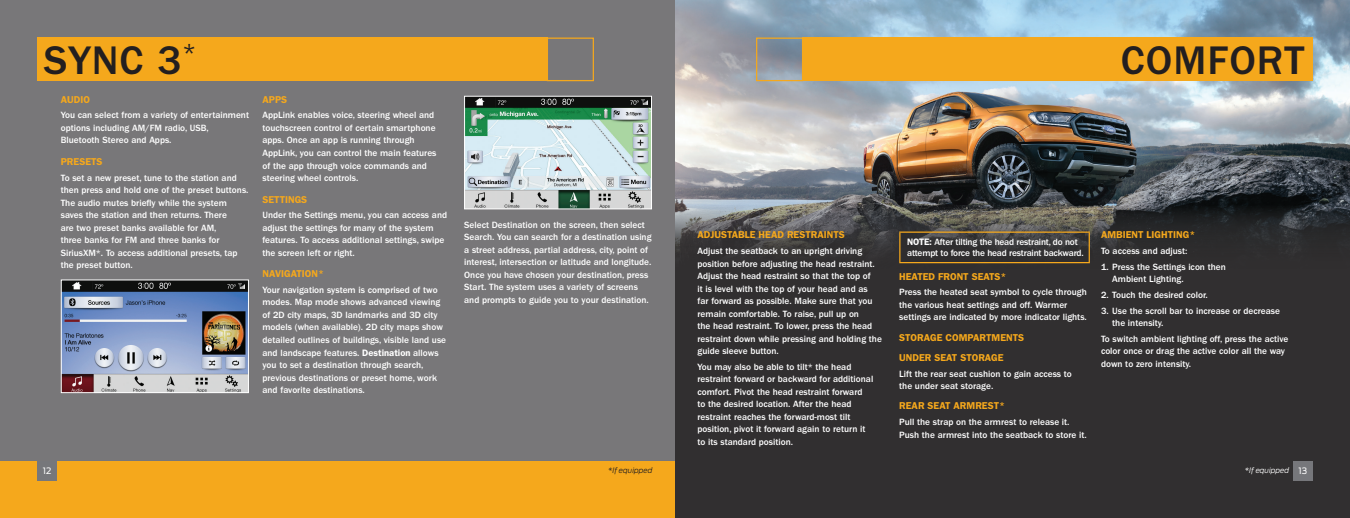
<style>
.page{position:relative;width:1350px;height:518px;background:#fff}
.page>*{position:absolute;margin:0;border:0;box-sizing:border-box;transform-origin:0 0}
.Headers{font:500 41.25px "ITC Franklin Gothic Std";letter-spacing:.025em;color:#231f20}
.Headline{font:600 10px "ITC Franklin Gothic Std";color:#f5a81c}
.Body{font:600 10px "ITC Franklin Gothic Std";color:#f5a81c}
.Body-2{font:500 9.38px/12.5px "ITC Franklin Gothic Std";color:#fff}
.Body_Numbers{font:500 9.38px/12.5px "ITC Franklin Gothic Std";color:#fff}
.IP_Note{font:500 9.38px/10.6px "ITC Franklin Gothic Std";letter-spacing:-.02em;color:#fff}
.t1{font:8.75px "Ford Antenna";color:#fff}
.t2{font:italic 300 7.5px "Ford Antenna";color:#231f20}
.t3{font:italic 300 7.5px "Ford Antenna";color:#fff}
.s1{font-weight:600}
</style>
<div class="page">
<div style="left:675px;top:159px;width:675px;height:359px;background:#312f30"></div>
<img style="left:675px;top:0;width:675px;height:264px">
<div style="left:0;top:0;width:675px;height:518px;background:#787779"></div>
<div style="left:0;top:461px;width:675px;height:57px;background:#f5a81c"></div>
<div style="left:38px;top:461px;width:19px;height:19px;background:#76777b"></div>
<div style="left:1293px;top:461px;width:19px;height:19px;background:#76777b"></div>
<div style="left:38px;top:38px;width:510px;height:43px;background:#f5a81c"></div>
<div style="left:802px;top:38px;width:510px;height:43px;background:#f5a81c"></div>
<hr style="left:899px;top:231px;width:191px;height:2px;background:#f5a81c">
<hr style="left:899px;top:233px;width:2px;height:29px;background:#f5a81c">
<svg style="left:1089px;top:233px;width:1px;height:29px"></svg>
<hr style="left:899px;top:262px;width:191px;height:1px;background:#f5a81c">
<div style="left:756px;top:38px;width:47px;height:43px;border:1px solid #f5a81c"></div>
<div style="left:547px;top:38px;width:47px;height:43px;border:1px solid #f5a81c"></div>
<svg style="left:464px;top:96px;width:188px;height:113px;background:#a7bcb8"></svg>
<svg style="left:61px;top:279px;width:188px;height:114px;background:#858fa6"></svg>
<p class="Headers" style="left:44px;top:37px;width:154px">SYNC 3<sup>*</sup></p>
<p class="Headline" style="left:61px;top:93px;width:31px">AUDIO</p>
<p class="Body-2" style="left:61px;top:109px;width:190px">You can select from a variety of entertainment options including AM/FM radio, USB,<br>Bluetooth Stereo and Apps.</p>
<p class="Headline" style="left:61px;top:156px;width:43px">PRESETS</p>
<p class="Body-2" style="left:61px;top:171px;width:189px">To set a new preset, tune to the station and then press and hold one of the preset buttons.<br>The audio mutes briefly while the system saves the station and then returns. There<br>are two preset banks available for AM,<br>three banks for FM and three banks for SiriusXM*. To access additional presets, tap the preset button.</p>
<p class="Headline" style="left:262px;top:93px;width:26px">APPS</p>
<p class="Body-2" style="left:262px;top:109px;width:176px">AppLink enables voice, steering wheel and touchscreen control of certain smartphone apps. Once an app is running through AppLink, you can control the main features of the app through voice commands and steering wheel controls.</p>
<p class="Headline" style="left:262px;top:193px;width:46px">SETTINGS</p>
<p class="Body-2" style="left:262px;top:209px;width:186px">Under the Settings menu, you can access and adjust the settings for many of the system features. To access additional settings, swipe the screen left or right.</p>
<p class="Headline" style="left:262px;top:268px;width:63px">NAVIGATION*</p>
<p class="Body-2" style="left:262px;top:283px;width:185px">Your navigation system is comprised of two modes. Map mode shows advanced viewing of 2D city maps, 3D landmarks and 3D city models (when available). 2D city maps show detailed outlines of buildings, visible land use and landscape features. <span class="s1">Destination</span> allows you to set a destination through search, previous destinations or preset home, work and favorite destinations.</p>
<p class="Body-2" style="left:464px;top:218px;width:189px">Select Destination on the screen, then select Search. You can search for a destination using a street address, partial address, city, point of interest, intersection or latitude and longitude.<br>Once you have chosen your destination, press Start. The system uses a variety of screens and prompts to guide you to your destination.</p>
<p class="Headers" style="left:1121px;top:37px;width:185px">COMFORT</p>
<p class="Headline" style="left:698px;top:229px;width:149px">ADJUSTABLE HEAD RESTRAINTS</p>
<p class="Body-2" style="left:698px;top:245px;width:186px">Adjust the seatback to an upright driving position before adjusting the head restraint.<br>Adjust the head restraint so that the top of<br>it is level with the top of your head and as<br>far forward as possible. Make sure that you remain comfortable. To raise, pull up on<br>the head restraint. To lower, press the head restraint down while pressing and holding the guide sleeve button.</p>
<p class="Body-2" style="left:698px;top:360px;width:177px">You may also be able to tilt* the head restraint forward or backward for additional comfort. Pivot the head restraint forward<br>to the desired location. After the head restraint reaches the forward-most tilt position, pivot it forward again to return it to its standard position.</p>
<p class="IP_Note" style="left:907px;top:237px;width:178px"><span class="s1">NOTE:</span> After tilting the head restraint, do not attempt to force the head restraint backward.</p>
<p class="Headline" style="left:899px;top:270px;width:109px">HEATED FRONT SEATS*</p>
<p class="Body-2" style="left:899px;top:286px;width:189px">Press the heated seat symbol to cycle through the various heat settings and off. Warmer settings are indicated by more indicator lights.</p>
<p class="Headline" style="left:899px;top:331px;width:126px">STORAGE COMPARTMENTS</p>
<p class="Headline" style="left:899px;top:351px;width:106px">UNDER SEAT STORAGE</p>
<p class="Body-2" style="left:899px;top:367px;width:174px">Lift the rear seat cushion to gain access to the under seat storage.</p>
<p class="Body" style="left:899px;top:400px;width:107px">REAR SEAT ARMREST*</p>
<p class="Body-2" style="left:899px;top:415px;width:189px">Pull the strap on the armrest to release it.<br>Push the armrest into the seatback to store it.</p>
<p class="Headline" style="left:1101px;top:229px;width:96px">AMBIENT LIGHTING*</p>
<p class="Body-2" style="left:1101px;top:245px;width:88px">To access and adjust:</p>
<p class="Body_Numbers" style="left:1112px;top:260px;width:115px;text-indent:-11px">1. Press the Settings icon then<br>Ambient Lighting.</p>
<p class="Body_Numbers" style="left:1101px;top:288px;width:108px">2. Touch the desired color.</p>
<p class="Body_Numbers" style="left:1112px;top:304px;width:169px;text-indent:-11px">3. Use the scroll bar to increase or decrease the intensity.</p>
<p class="Body-2" style="left:1101px;top:332px;width:189px">To switch ambient lighting off, press the active color once or drag the active color all the way down to zero intensity.</p>
<p class="t2" style="left:608px;top:463px;width:46px">*If equipped</p>
<p class="t3" style="left:1245px;top:463px;width:46px">*If equipped</p>
<p class="t1" style="left:43px;top:463px;width:10px">12</p>
<p class="t1" style="left:1298px;top:463px;width:10px">13</p>
</div>
